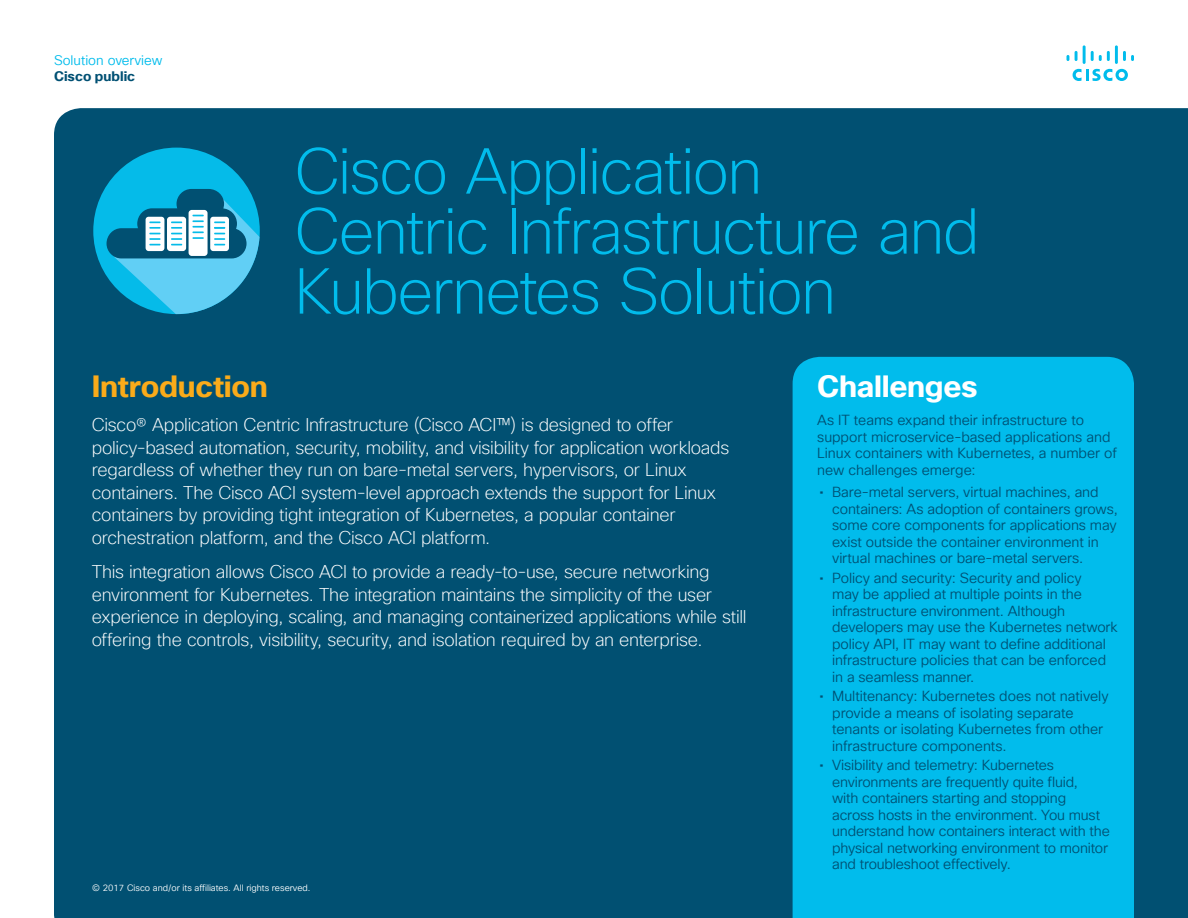
<style>
.page{position:relative;width:1188px;height:918px;background:#fff}
.page>*{position:absolute;margin:0;border:0;box-sizing:border-box;transform-origin:0 0}
.Title_Headline{font:200 63px/60px "Cisco Sans TT";letter-spacing:-.025em;color:#01bcec}
.Intro_Heading{font:700 30px "Cisco Sans TT";letter-spacing:-.01em;color:#faab1a}
.Sidebar_Heading_Whit{font:700 30px "Cisco Sans TT";letter-spacing:-.01em;color:#fff}
.Intro{font:200 18px/22.5px "Cisco Sans TT";letter-spacing:-.015em;color:#fff}
.Sidebar_Bullet_Indig{font:14.25px/16.5px "Cisco Sans TT Light";letter-spacing:-.005em;color:#005073}
.t1{font:13.5px "Cisco Sans TT Light";color:#01bcec}
.t2{font:700 13.5px "Cisco Sans TT";color:#005073}
.Footer_white{font:9px "Cisco Sans TT Light";color:#fff}
.s1{font-family:"Cisco Sans TT"}
</style>
<div class="page">
<svg style="left:1073px;top:69px;width:55px;height:12px"></svg>
<svg style="left:1067px;top:55px;width:2px;height:6px"></svg>
<svg style="left:1075px;top:51px;width:3px;height:10px"></svg>
<hr style="left:1083px;top:45px;width:3px;height:19px;background:#01bcec">
<svg style="left:1091px;top:51px;width:19px;height:10px"></svg>
<hr style="left:1115px;top:45px;width:3px;height:19px;background:#01bcec">
<svg style="left:1123px;top:51px;width:11px;height:10px"></svg>
<div style="left:54px;top:108px;width:1134px;height:810px;background:#015072"></div>
<div style="left:793px;top:357px;width:341px;height:561px;background:#01bcec"></div>
<div style="left:93px;top:148px;width:167px;height:166px;background:#05bbe9;border-radius:50%"></div>
<div style="left:107px;top:228px;width:140px;height:30px;background:#015072;border-radius:15px"></div>
<div style="left:177px;top:189px;width:47px;height:30px;background:#015072;border-radius:15px"></div>
<svg style="left:114px;top:199px;width:146px;height:115px"></svg>
<p class="t1" style="left:54px;top:51px;width:110px">Solution overview</p>
<p class="t2" style="left:54px;top:67px;width:83px">Cisco public</p>
<p class="Title_Headline" style="left:295px;top:144px;width:686px">Cisco Application<br>Centric Infrastructure and<br>Kubernetes Solution</p>
<p class="Intro_Heading" style="left:92px;top:366px;width:177px">Introduction</p>
<p class="Intro" style="left:92px;top:414px;width:639px">Cisco® Application Centric Infrastructure (Cisco ACI™) is designed to offer policy-based automation, security, mobility, and visibility for application workloads regardless of whether they run on bare-metal servers, hypervisors, or Linux containers. The Cisco ACI system-level approach extends the support for Linux containers by providing tight integration of Kubernetes, a popular container orchestration platform, and the Cisco ACI platform.</p>
<p class="Intro" style="left:92px;top:561px;width:656px">This integration allows Cisco ACI to provide a ready-to-use, secure networking environment for Kubernetes. The integration maintains the simplicity of the user experience in deploying, scaling, and managing containerized applications while still offering the controls, visibility, security, and isolation required by an enterprise.</p>
<p class="Footer_white" style="left:92px;top:882px;width:220px">© 2017 Cisco and/or its affiliates. All rights reserved.</p>
<p class="Sidebar_Heading_Whit" style="left:817px;top:366px;width:162px">Challenges</p>
<p class="Sidebar_Bullet_Indig" style="left:817px;top:412px;width:301px">As IT teams expand their infrastructure to support microservice-based applications and Linux containers with Kubernetes, a number of new challenges emerge:</p>
<p class="Sidebar_Bullet_Indig" style="left:832px;top:484px;width:287px;text-indent:-13px"><span class="s1">•</span> Bare-metal servers, virtual machines, and containers: As adoption of containers grows, some core components for applications may exist outside the container environment in virtual machines or bare-metal servers.</p>
<p class="Sidebar_Bullet_Indig" style="left:832px;top:570px;width:287px;text-indent:-13px"><span class="s1">•</span> Policy and security: Security and policy<br>may be applied at multiple points in the infrastructure environment. Although developers may use the Kubernetes network policy API, IT may want to define additional infrastructure policies that can be enforced in a seamless manner.</p>
<p class="Sidebar_Bullet_Indig" style="left:832px;top:688px;width:278px;text-indent:-13px"><span class="s1">•</span> Multitenancy: Kubernetes does not natively provide a means of isolating separate tenants or isolating Kubernetes from other infrastructure components.</p>
<p class="Sidebar_Bullet_Indig" style="left:832px;top:757px;width:279px;text-indent:-13px"><span class="s1">•</span> Visibility and telemetry: Kubernetes environments are frequently quite fluid,<br>with containers starting and stopping across hosts in the environment. You must understand how containers interact with the physical networking environment to monitor and troubleshoot effectively.</p>
</div>
